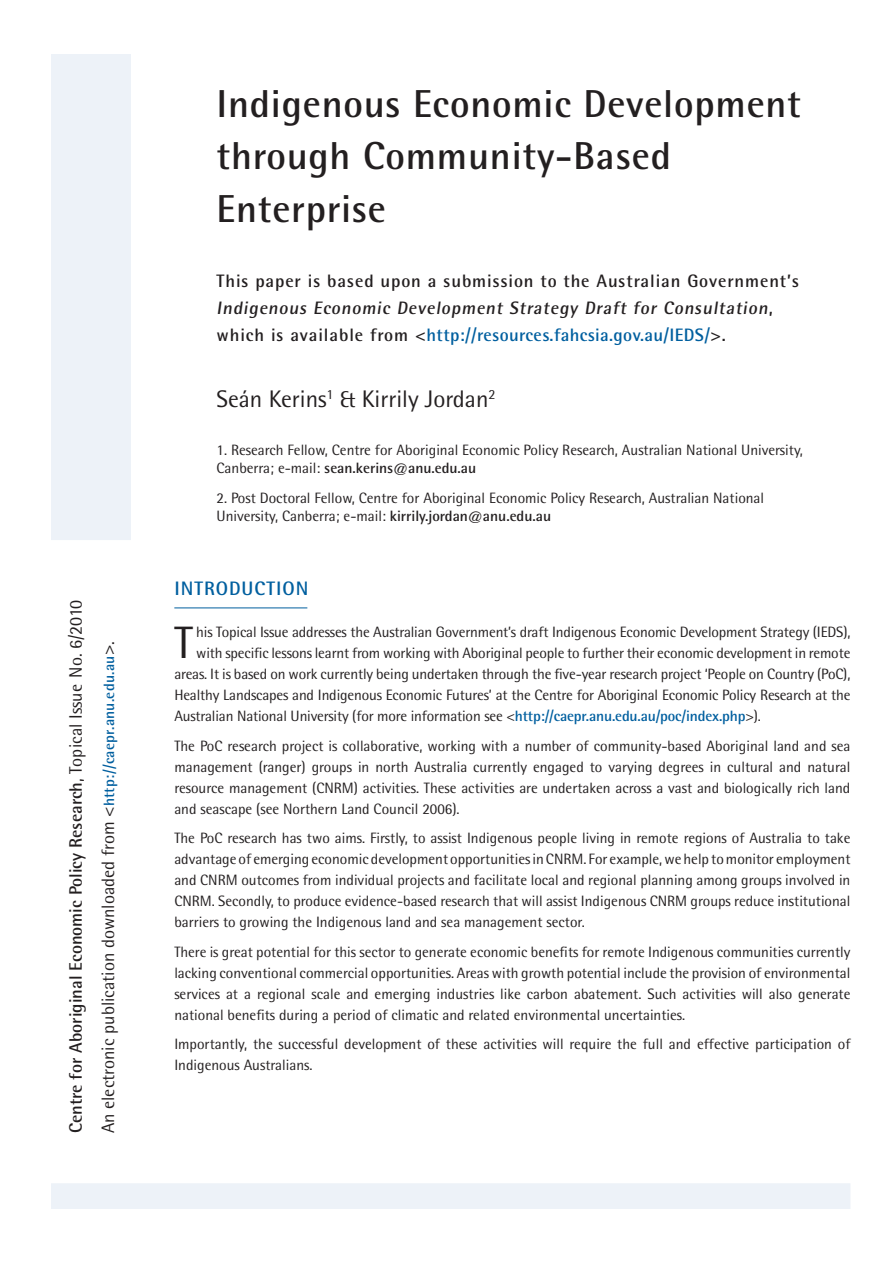
<style>
.page{position:relative;width:893px;height:1263px;background:#fff}
.page>*{position:absolute;margin:0;border:0;box-sizing:border-box;transform-origin:0 0}
.WP_body_leading{font:45.45px "Rotis Semi Sans";color:#231f20}
.t1{font:700 39px/52.5px "Rotis Semi Sans";letter-spacing:.02em;color:#231f20}
.t2{font:24px "Rotis Semi Sans";color:#231f20}
.WP_Head_2_line{font:700 19.5px "Rotis Semi Sans";color:#005f9f}
.t3{font:700 18px/27px "Rotis Semi Sans";letter-spacing:.05em;color:#231f20}
.t4{font:700 18px "Rotis Semi Sans";color:#231f20}
.t5{font:18px "Rotis Semi Sans";color:#231f20}
.WP_body_text{font:15px/21px "Rotis Semi Sans";color:#231f20;text-align:justify}
.WP_body_leading-2{font:15px "Rotis Semi Sans";letter-spacing:-.01em;color:#231f20}
.s1{font-weight:400}
.s2{font-weight:700;font-size:15px;color:#005f9f}
.s3{color:#005f9f}
.s4{font-weight:700}
.s5{font-weight:700;color:#005f9f}
</style>
<div class="page">
<div style="left:51px;top:54px;width:80px;height:486px;background:#edf2f8"></div>
<hr style="left:174px;top:607px;width:133px;height:1px;background:#005f9f">
<div style="left:51px;top:1183px;width:799px;height:26px;background:#edf2f8"></div>
<p class="t4" style="left:65px;top:1133px;width:535px;rotate:-90deg">Centre for Aboriginal Economic Policy Research<span class="s1">, Topical Issue No. 6/2010</span></p>
<p class="t5" style="left:98px;top:1133px;width:493px;rotate:-90deg">An electronic publication downloaded from &lt;<span class="s2">http://caepr.anu.edu.au</span>&gt;.</p>
<p class="t1" style="left:217px;top:77px;width:586px">Indigenous Economic Development through Community-Based<br>Enterprise</p>
<p class="t3" style="left:217px;top:267px;width:584px">This paper is based upon a submission to the Australian Government’s<br>Indigenous Economic Development Strategy Draft for Consultation, which is available from &lt;<span class="s3">http://resources.fahcsia.gov.au/IEDS/</span>&gt;.</p>
<p class="t2" style="left:217px;top:384px;width:281px">Seán Kerins<sup>1</sup> &amp; Kirrily Jordan<sup>2</sup></p>
<p class="WP_body_text" style="left:217px;top:440px;width:588px;line-height:18px">1. Research Fellow, Centre for Aboriginal Economic Policy Research, Australian National University,<br>Canberra; e-mail: <span class="s4">sean.kerins@anu.edu.au</span></p>
<p class="WP_body_text" style="left:217px;top:489px;width:549px;line-height:18px">2. Post Doctoral Fellow, Centre for Aboriginal Economic Policy Research, Australian National<br>University, Canberra; e-mail: <span class="s4">kirrily.jordan@anu.edu.au</span></p>
<p class="WP_Head_2_line" style="left:174px;top:576px;width:19px">Introduction</p>
<p class="WP_body_leading" style="left:174px;top:616px;width:20px">T</p>
<p class="WP_body_leading-2" style="left:196px;top:623px;width:656px">his Topical Issue addresses the Australian Government’s draft Indigenous Economic Development Strategy (IEDS),</p>
<p class="WP_body_leading-2" style="left:196px;top:644px;width:656px">with specific lessons learnt from working with Aboriginal people to further their economic development in remote</p>
<p class="WP_body_leading-2" style="left:174px;top:665px;width:677px">areas. It is based on work currently being undertaken through the five-year research project ‘People on Country (PoC),</p>
<p class="WP_body_leading-2" style="left:174px;top:686px;width:678px">Healthy Landscapes and Indigenous Economic Futures’ at the Centre for Aboriginal Economic Policy Research at the</p>
<p class="WP_body_leading-2" style="left:174px;top:707px;width:588px">Australian National University (for more information see &lt;<span class="s5">http://caepr.anu.edu.au/poc/index.php</span>&gt;).</p>
<p class="WP_body_text" style="left:174px;top:735px;width:678px">The PoC research project is collaborative, working with a number of community-based Aboriginal land and sea management (ranger) groups in north Australia currently engaged to varying degrees in cultural and natural resource management (CNRM) activities. These activities are undertaken across a vast and biologically rich land and seascape (see Northern Land Council 2006).</p>
<p class="WP_body_text" style="left:174px;top:827px;width:678px">The PoC research has two aims. Firstly, to assist Indigenous people living in remote regions of Australia to take advantage of emerging economic development opportunities in CNRM. For example, we help to monitor employment and CNRM outcomes from individual projects and facilitate local and regional planning among groups involved in CNRM. Secondly, to produce evidence-based research that will assist Indigenous CNRM groups reduce institutional barriers to growing the Indigenous land and sea management sector.</p>
<p class="WP_body_text" style="left:174px;top:941px;width:678px">There is great potential for this sector to generate economic benefits for remote Indigenous communities currently lacking conventional commercial opportunities. Areas with growth potential include the provision of environmental services at a regional scale and emerging industries like carbon abatement. Such activities will also generate national benefits during a period of climatic and related environmental uncertainties.</p>
<p class="WP_body_text" style="left:174px;top:1033px;width:678px">Importantly, the successful development of these activities will require the full and effective participation of<br>Indigenous Australians.</p>
</div>
